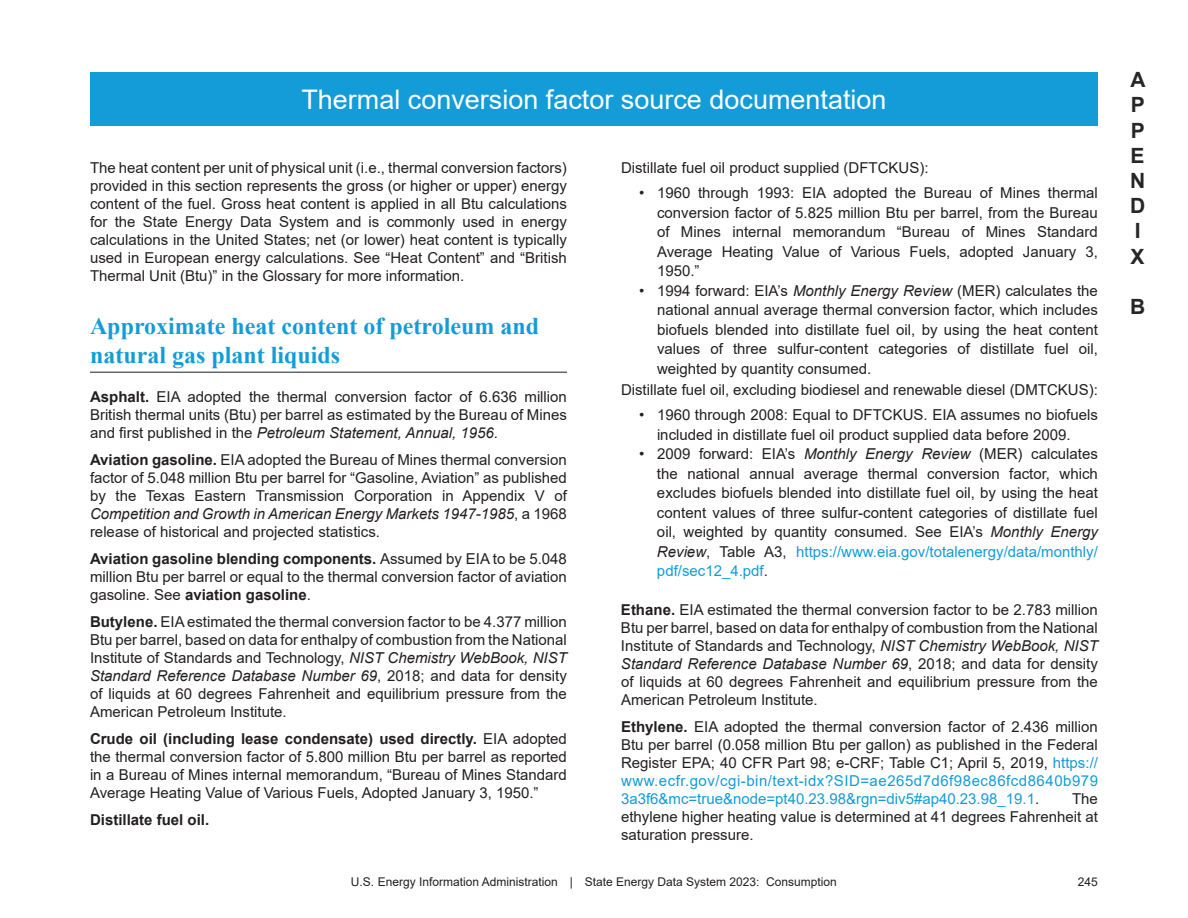
<style>
.page{position:relative;width:1188px;height:918px;background:#fff}
.page>*{position:absolute;margin:0;border:0;box-sizing:border-box;transform-origin:0 0}
.t1{font:27px "Arial";color:#fff}
.H1_-_header{font:700 24px/28.8px "Times New Roman";color:#139cd8}
.t2{font:700 21px/25.2px "Arial";color:#252726}
.t3{font:15px/18px "Arial";color:#231f20;text-align:justify}
.t4{font:700 15px "Arial";color:#231f20}
.t5{font:12px "Arial";color:#231f20}
.s1{font-weight:700}
.s2{font-style:italic}
.s3{color:#139cd8}
</style>
<div class="page">
<hr style="left:90px;top:372px;width:477px;height:1px;background:#666">
<div style="left:90px;top:72px;width:1008px;height:54px;background:#139cd8"></div>
<p class="t1" style="left:301px;top:81px;width:587px">Thermal conversion factor source documentation</p>
<p class="t3" style="left:90px;top:159px;width:479px">The heat content per unit of physical unit (i.e., thermal conversion factors) provided in this section represents the gross (or higher or upper) energy content of the fuel. Gross heat content is applied in all Btu calculations for the State Energy Data System and is commonly used in energy calculations in the United States; net (or lower) heat content is typically used in European energy calculations. See “Heat Content” and “British Thermal Unit (Btu)” in the Glossary for more information.</p>
<p class="H1_-_header" style="left:90px;top:311px;width:451px">Approximate heat content of petroleum and natural gas plant liquids</p>
<p class="t3" style="left:90px;top:387px;width:479px"><span class="s1">Asphalt.</span> EIA adopted the thermal conversion factor of 6.636 million British thermal units (Btu) per barrel as estimated by the Bureau of Mines and first published in the <span class="s2">Petroleum Statement, Annual, 1956</span>.</p>
<p class="t3" style="left:90px;top:450px;width:479px"><span class="s1">Aviation gasoline.</span> EIA adopted the Bureau of Mines thermal conversion factor of 5.048 million Btu per barrel for “Gasoline, Aviation” as published by the Texas Eastern Transmission Corporation in Appendix V of <span class="s2">Competition and Growth in American Energy Markets 1947-1985</span>, a 1968 release of historical and projected statistics.</p>
<p class="t3" style="left:90px;top:549px;width:479px"><span class="s1">Aviation gasoline blending components.</span> Assumed by EIA to be 5.048 million Btu per barrel or equal to the thermal conversion factor of aviation gasoline. See <span class="s1">aviation gasoline</span>.</p>
<p class="t3" style="left:90px;top:612px;width:479px"><span class="s1">Butylene.</span> EIA estimated the thermal conversion factor to be 4.377 million Btu per barrel, based on data for enthalpy of combustion from the National Institute of Standards and Technology, <span class="s2">NIST Chemistry WebBook, NIST Standard Reference Database Number 69</span>, 2018; and data for density of liquids at 60 degrees Fahrenheit and equilibrium pressure from the American Petroleum Institute.</p>
<p class="t3" style="left:90px;top:729px;width:479px"><span class="s1">Crude oil (including lease condensate) used directly.</span> EIA adopted the thermal conversion factor of 5.800 million Btu per barrel as reported in a Bureau of Mines internal memorandum, “Bureau of Mines Standard Average Heating Value of Various Fuels, Adopted January 3, 1950.”</p>
<p class="t4" style="left:90px;top:809px;width:121px">Distillate fuel oil.</p>
<p class="t3" style="left:621px;top:159px;width:309px">Distillate fuel oil product supplied (DFTCKUS):</p>
<p class="t3" style="left:657px;top:183px;width:443px;line-height:19.5px;text-indent:-18px">• 1960 through 1993: EIA adopted the Bureau of Mines thermal conversion factor of 5.825 million Btu per barrel, from the Bureau of Mines internal memorandum “Bureau of Mines Standard Average Heating Value of Various Fuels, adopted January 3, 1950.”</p>
<p class="t3" style="left:657px;top:281px;width:443px;line-height:19.5px;text-indent:-18px">• 1994 forward: EIA’s <span class="s2">Monthly Energy Review</span> (MER) calculates the national annual average thermal conversion factor, which includes biofuels blended into distillate fuel oil, by using the heat content values of three sulfur-content categories of distillate fuel oil, weighted by quantity consumed.</p>
<p class="t3" style="left:621px;top:381px;width:478px">Distillate fuel oil, excluding biodiesel and renewable diesel (DMTCKUS):</p>
<p class="t3" style="left:657px;top:405px;width:442px;line-height:19.5px;text-indent:-18px">• 1960 through 2008: Equal to DFTCKUS. EIA assumes no biofuels included in distillate fuel oil product supplied data before 2009.</p>
<p class="t3" style="left:657px;top:444px;width:442px;line-height:19.5px;text-indent:-18px">• 2009 forward: EIA’s <span class="s2">Monthly Energy Review</span> (MER) calculates the national annual average thermal conversion factor, which excludes biofuels blended into distillate fuel oil, by using the heat content values of three sulfur-content categories of distillate fuel oil, weighted by quantity consumed. See EIA’s <span class="s2">Monthly Energy Review</span>, Table A3, <span class="s3">https://www.eia.gov/totalenergy/data/monthly/ pdf/sec12_4.pdf</span>.</p>
<p class="t3" style="left:621px;top:601px;width:479px"><span class="s1">Ethane.</span> EIA estimated the thermal conversion factor to be 2.783 million Btu per barrel, based on data for enthalpy of combustion from the National Institute of Standards and Technology, <span class="s2">NIST Chemistry WebBook, NIST Standard Reference Database Number 69</span>, 2018; and data for density of liquids at 60 degrees Fahrenheit and equilibrium pressure from the American Petroleum Institute.</p>
<p class="t3" style="left:621px;top:718px;width:479px"><span class="s1">Ethylene.</span> EIA adopted the thermal conversion factor of 2.436 million Btu per barrel (0.058 million Btu per gallon) as published in the Federal Register EPA; 40 CFR Part 98; e-CRF; Table C1; April 5, 2019, <span class="s3">https:// www.ecfr.gov/cgi-bin/text-idx?SID=ae265d7d6f98ec86fcd8640b979<br>3a3f6&amp;mc=true&amp;node=pt40.23.98&amp;rgn=div5#ap40.23.98_19.1</span>.</p>
<p class="t3" style="left:621px;top:790px;width:478px;text-indent:451px">The ethylene higher heating value is determined at 41 degrees Fahrenheit at saturation pressure.</p>
<p class="t5" style="left:351px;top:873px;width:487px">U.S. Energy Information Administration | State Energy Data System 2023: Consumption</p>
<p class="t5" style="left:1078px;top:873px;width:22px">245</p>
<p class="t2" style="left:1130px;top:68px;width:17px">A<br>P<br>P<br>E<br>N<br>D<br>I<br>X</p>
<p class="t2" style="left:1130px;top:294px;width:17px">B</p>
</div>
